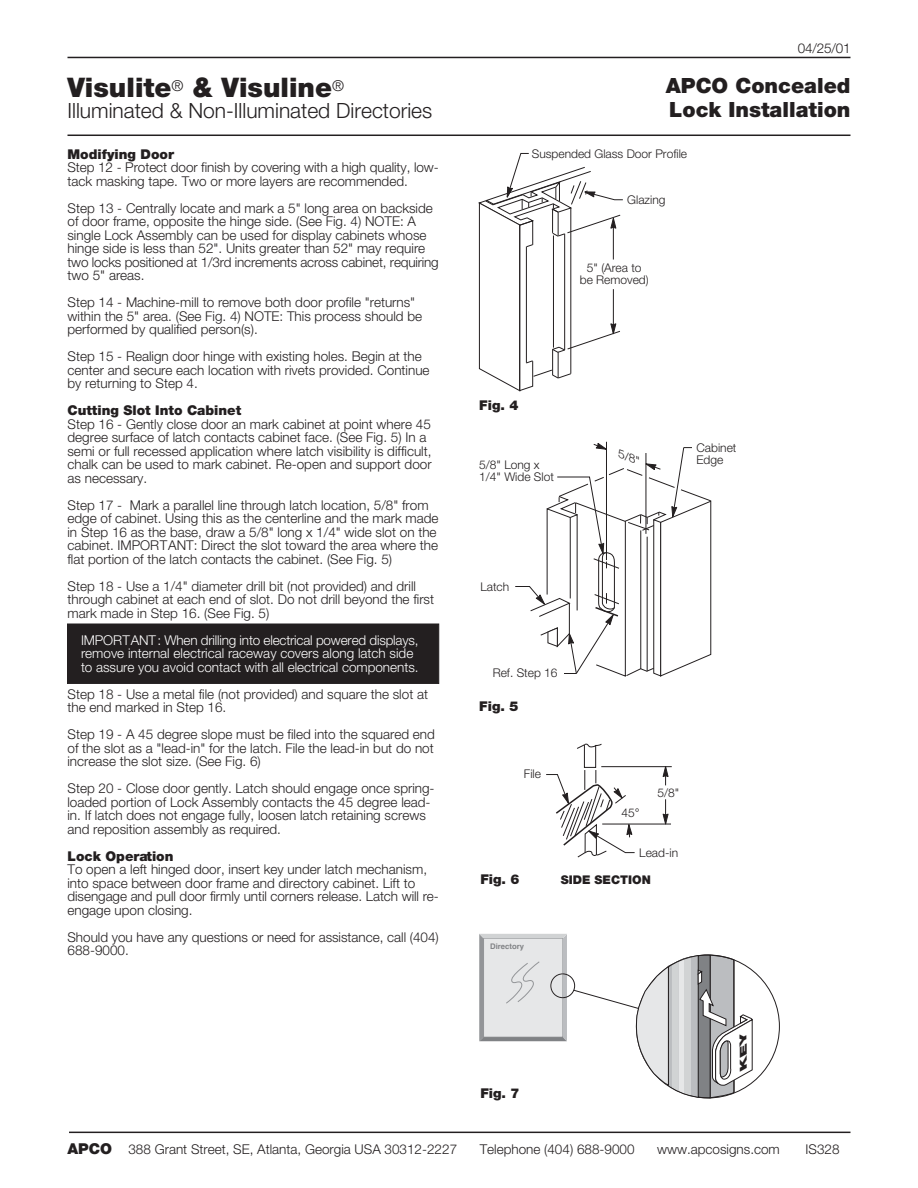
<style>
.page{position:relative;width:918px;height:1188px;background:#fff}
.page>*{position:absolute;margin:0;border:0;box-sizing:border-box;transform-origin:0 0}
.t1{font:900 27px "Helvetica Neue";color:#231f20}
.t2{font:300 21px "Helvetica Neue";color:#231f20}
.t3{font:900 21px/24px "Helvetica Neue";color:#231f20}
.t4{font:300 13.5px/13.5px "Helvetica Neue";color:#231f20}
.t5{font:300 13.5px/13.5px "Helvetica Neue";color:#fff}
.t6{font:900 13.5px "Helvetica Neue";color:#231f20}
.t7{font:300 12px/12px "Helvetica Neue";color:#231f20}
.t8{font:900 12px "Helvetica Neue";color:#231f20}
.t9{font:italic 300 11.25px "Helvetica Neue";color:#231f20;scale:1.14 1}
.t10{font:italic 900 9.6px "Helvetica Neue";color:#231f20;scale:1.87 1}
.t11{font:700 7.65px "Helvetica";color:#808285}
.s1{font-weight:900;font-size:15px}
</style>
<div class="page">
<div style="left:67px;top:624px;width:372px;height:60px;background:#231f20"></div>
<hr style="left:69px;top:1132px;width:781px;height:1px;background:#231f20">
<hr style="left:68px;top:57px;width:782px;height:1px;background:#231f20">
<hr style="left:68px;top:135px;width:782px;height:1px;background:#231f20">
<hr style="left:606px;top:442px;width:1px;height:118px;background:#231f20">
<hr style="left:602px;top:824px;width:69px;height:1px;background:#231f20">
<hr style="left:601px;top:766px;width:71px;height:1px;background:#231f20">
<svg style="left:663px;top:799px;width:6px;height:26px"></svg>
<svg style="left:663px;top:766px;width:6px;height:19px"></svg>
<svg style="left:573px;top:954px;width:180px;height:144px"></svg>
<svg style="left:479px;top:934px;width:88px;height:107px;background:#d8d9db"></svg>
<div style="left:551px;top:974px;width:24px;height:24px;border:1px solid #231f20;border-radius:50%"></div>
<svg style="left:515px;top:443px;width:196px;height:234px"></svg>
<svg style="left:478px;top:153px;width:145px;height:239px"></svg>
<svg style="left:546px;top:744px;width:93px;height:114px"></svg>
<h1 class="t1" style="left:68px;top:77px;width:278px">Visulite<sup>®</sup> &amp; Visuline<sup>®</sup></h1>
<h2 class="t2" style="left:68px;top:103px;width:366px">Illuminated &amp; Non-Illuminated Directories</h2>
<p class="t6" style="left:68px;top:149px;width:108px">Modifying Door</p>
<p class="t4" style="left:68px;top:162px;width:373px">Step 12 - Protect door finish by covering with a high quality, low&shy;tack masking tape. Two or more layers are recommended.</p>
<p class="t4" style="left:68px;top:202px;width:373px">Step 13 - Centrally locate and mark a 5" long area on backside of door frame, opposite the hinge side. (See Fig. 4) NOTE: A single Lock Assembly can be used for display cabinets whose hinge side is less than 52". Units greater than 52" may require two locks positioned at 1/3rd increments across cabinet, requiring two 5" areas.</p>
<p class="t4" style="left:68px;top:297px;width:356px">Step 14 - Machine-mill to remove both door profile "returns" within the 5" area. (See Fig. 4) NOTE: This process should be performed by qualified person(s).</p>
<p class="t4" style="left:68px;top:351px;width:364px">Step 15 - Realign door hinge with existing holes. Begin at the center and secure each location with rivets provided. Continue by returning to Step 4.</p>
<p class="t6" style="left:68px;top:406px;width:175px">Cutting Slot Into Cabinet</p>
<p class="t4" style="left:68px;top:418px;width:366px">Step 16 - Gently close door an mark cabinet at point where 45 degree surface of latch contacts cabinet face. (See Fig. 5) In a semi or full recessed application where latch visibility is difficult, chalk can be used to mark cabinet. Re-open and support door as necessary.</p>
<p class="t4" style="left:68px;top:499px;width:373px">Step 17 - Mark a parallel line through latch location, 5/8" from edge of cabinet. Using this as the centerline and the mark made in Step 16 as the base, draw a 5/8" long x 1/4" wide slot on the cabinet. IMPORTANT: Direct the slot toward the area where the flat portion of the latch contacts the cabinet. (See Fig. 5)</p>
<p class="t4" style="left:68px;top:580px;width:368px">Step 18 - Use a 1/4" diameter drill bit (not provided) and drill through cabinet at each end of slot. Do not drill beyond the first mark made in Step 16. (See Fig. 5)</p>
<p class="t5" style="left:81px;top:634px;width:339px">IMPORTANT: When drilling into electrical powered displays, remove internal electrical raceway covers along latch side to assure you avoid contact with all electrical components.</p>
<p class="t4" style="left:68px;top:688px;width:362px">Step 18 - Use a metal file (not provided) and square the slot at the end marked in Step 16.</p>
<p class="t4" style="left:68px;top:729px;width:369px;text-align:justify">Step 19 - A 45 degree slope must be filed into the squared end of the slot as a "lead-in" for the latch. File the lead-in but do not increase the slot size. (See Fig. 6)</p>
<p class="t4" style="left:68px;top:783px;width:369px">Step 20 - Close door gently. Latch should engage once spring&shy;loaded portion of Lock Assembly contacts the 45 degree lead&shy;in. If latch does not engage fully, loosen latch retaining screws and reposition assembly as required.</p>
<p class="t6" style="left:68px;top:851px;width:108px">Lock Operation</p>
<p class="t4" style="left:68px;top:864px;width:373px">To open a left hinged door, insert key under latch mechanism, into space between door frame and directory cabinet. Lift to disengage and pull door firmly until corners release. Latch will re&shy;engage upon closing.</p>
<p class="t4" style="left:68px;top:931px;width:373px">Should you have any questions or need for assistance, call (404)<br>688-9000.</p>
<p class="t4" style="left:798px;top:43px;width:54px">04/25/01</p>
<h2 class="t3" style="left:666px;top:76px;width:186px">APCO Concealed<br>Lock Installation</h2>
<p class="t7" style="left:532px;top:149px;width:157px">Suspended Glass Door Profile</p>
<p class="t7" style="left:627px;top:195px;width:40px">Glazing</p>
<p class="t7" style="left:580px;top:263px;width:70px;text-align:center">5" (Area to be Removed)</p>
<p class="t6" style="left:479px;top:401px;width:41px">Fig. 4</p>
<p class="t7" style="left:479px;top:459px;width:76px">5/8" Long x<br>1/4" Wide Slot</p>
<p class="t9" style="left:621px;top:450px;width:22px;rotate:21deg">5/8"</p>
<p class="t7" style="left:696px;top:443px;width:42px">Cabinet<br>Edge</p>
<p class="t7" style="left:480px;top:582px;width:30px">Latch</p>
<p class="t7" style="left:493px;top:668px;width:66px">Ref. Step 16</p>
<p class="t6" style="left:479px;top:702px;width:41px">Fig. 5</p>
<p class="t7" style="left:524px;top:769px;width:19px">File</p>
<p class="t6" style="left:480px;top:874px;width:41px">Fig. 6</p>
<p class="t7" style="left:621px;top:807px;width:15px">45</p>
<p class="t7" style="left:658px;top:788px;width:23px">5/8"</p>
<p class="t7" style="left:639px;top:848px;width:40px">Lead-in</p>
<p class="t8" style="left:561px;top:875px;width:92px">SIDE SECTION</p>
<p class="t11" style="left:490px;top:943px;width:35px">Directory</p>
<p class="t6" style="left:480px;top:1088px;width:41px">Fig. 7</p>
<p class="t10" style="left:740px;top:1069px;width:25px;rotate:-90deg">KEY</p>
<p class="t4" style="left:68px;top:1144px;width:391px"><span class="s1">APCO</span> 388 Grant Street, SE, Atlanta, Georgia USA 30312-2227</p>
<p class="t4" style="left:480px;top:1144px;width:156px">Telephone (404) 688-9000</p>
<p class="t4" style="left:657px;top:1144px;width:124px">www.apcosigns.com</p>
<p class="t4" style="left:806px;top:1144px;width:36px">IS328</p>
</div>
